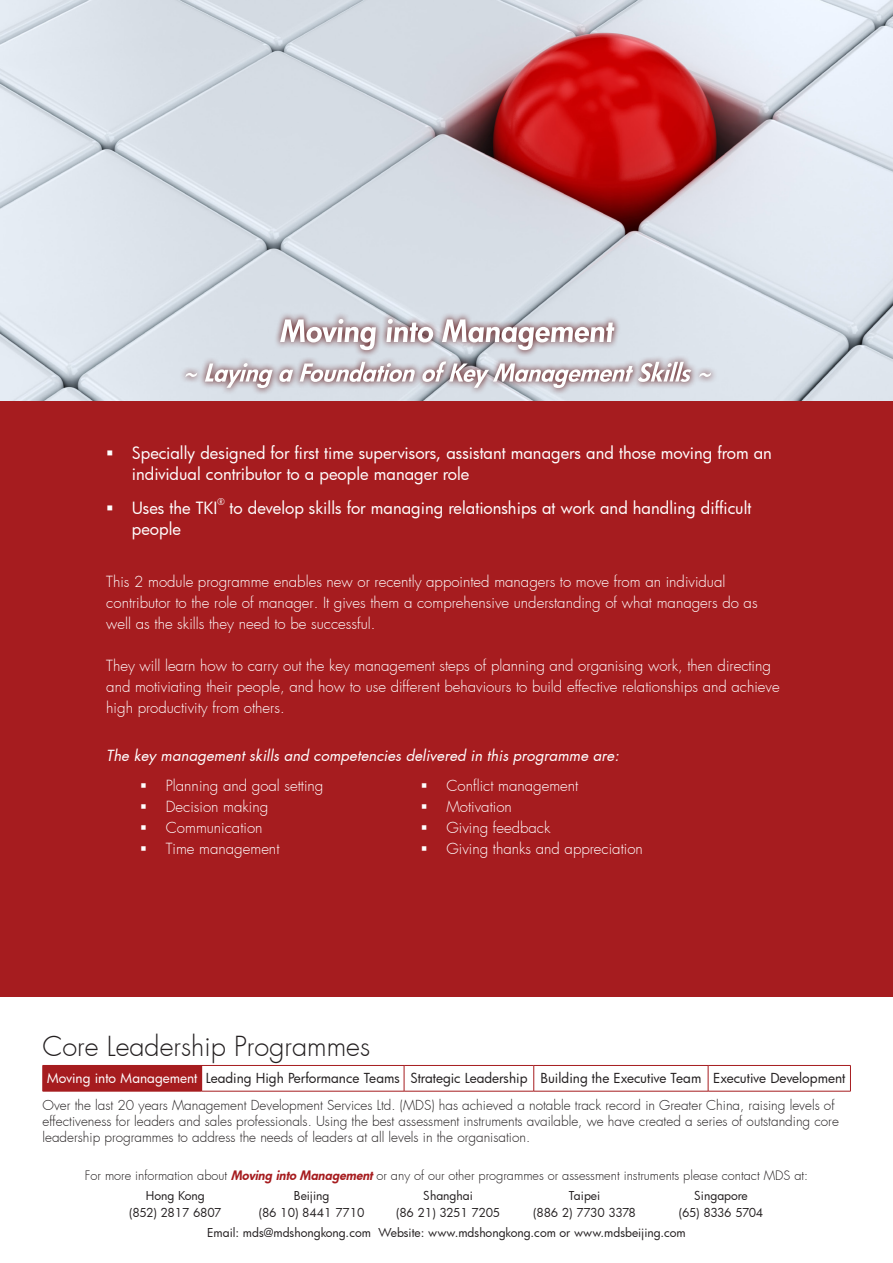
<style>
.page{position:relative;width:893px;height:1263px;background:#fff}
.page>*{position:absolute;margin:0;border:0;box-sizing:border-box;transform-origin:0 0}
.t1{font:300 27px "Futura";color:#231f20}
.t2{font:16.5px/21px "Futura";color:#fff}
.t3{font:300 15px/21px "Futura";color:#fff}
.t4{font:italic 15px "Futura";color:#fff}
.t5{font:300 13.5px/16.2px "Futura";color:#231f20}
.t6{font:13.5px "Futura";color:#231f20}
.t7{font:13.5px "Futura";color:#fff}
.t8{font:300 12.75px "Futura";color:#231f20}
.t9{font:12px "Futura";color:#231f20}
.t10{font:12px "Futura";letter-spacing:-.035em;color:#231f20}
.t11{font:12px "Futura";letter-spacing:-.025em;color:#231f20}
.t12{font:12px "Futura";letter-spacing:-.03em;color:#231f20}
.t13{font:9px "Futura";color:#fff}
.s1{font-weight:800;font-style:italic;color:#a61c1f}
</style>
<div class="page">
<img style="left:0;top:0;width:893px;height:401px">
<div style="left:0;top:401px;width:893px;height:595px;background:#a61c1f"></div>
<svg style="left:179px;top:355px;width:539px;height:40px;background:#d5dbe3"></svg>
<svg style="left:185px;top:361px;width:526px;height:27px"></svg>
<svg style="left:274px;top:312px;width:347px;height:45px;background:#d2d8e0"></svg>
<svg style="left:280px;top:319px;width:334px;height:31px"></svg>
<div style="left:43px;top:1065px;width:159px;height:26px;background:#a61c1f"></div>
<svg style="left:42px;top:1066px;width:1px;height:25px"></svg>
<hr style="left:202px;top:1065px;width:202px;height:1px;background:#a61c1f">
<hr style="left:404px;top:1065px;width:130px;height:1px;background:#a61c1f">
<svg style="left:404px;top:1066px;width:1px;height:25px"></svg>
<hr style="left:534px;top:1065px;width:174px;height:1px;background:#a61c1f">
<svg style="left:533px;top:1066px;width:1px;height:25px"></svg>
<hr style="left:708px;top:1065px;width:143px;height:1px;background:#a61c1f">
<svg style="left:708px;top:1066px;width:1px;height:25px"></svg>
<svg style="left:850px;top:1066px;width:1px;height:25px"></svg>
<hr style="left:43px;top:1091px;width:159px;height:1px;background:#a61c1f">
<hr style="left:202px;top:1091px;width:202px;height:1px;background:#a61c1f">
<hr style="left:404px;top:1091px;width:130px;height:1px;background:#a61c1f">
<hr style="left:534px;top:1091px;width:174px;height:1px;background:#a61c1f">
<hr style="left:708px;top:1091px;width:143px;height:1px;background:#a61c1f">
<p class="t2" style="left:132px;top:442px;width:642px">Specially designed for first time supervisors, assistant managers and those moving from an individual contributor to a people manager role</p>
<p class="t2" style="left:132px;top:497px;width:87px">Uses the TKI</p>
<p class="t13" style="left:217px;top:495px;width:9px">®</p>
<p class="t2" style="left:230px;top:497px;width:523px">to develop skills for managing relationships at work and handling difficult</p>
<p class="t2" style="left:132px;top:518px;width:51px">people</p>
<p class="t3" style="left:106px;top:571px;width:653px">This 2 module programme enables new or recently appointed managers to move from an individual contributor to the role of manager. It gives them a comprehensive understanding of what managers do as well as the skills they need to be successful.</p>
<p class="t3" style="left:106px;top:655px;width:675px">They will learn how to carry out the key management steps of planning and organising work, then directing and motiviating their people, and how to use different behaviours to build effective relationships and achieve high productivity from others.</p>
<p class="t4" style="left:106px;top:746px;width:514px">The key management skills and competencies delivered in this programme are:</p>
<p class="t3" style="left:166px;top:775px;width:159px">Planning and goal setting</p>
<p class="t3" style="left:166px;top:796px;width:104px">Decision making</p>
<p class="t3" style="left:166px;top:817px;width:98px">Communication</p>
<p class="t3" style="left:166px;top:838px;width:115px">Time management</p>
<p class="t3" style="left:446px;top:775px;width:133px">Conflict management</p>
<p class="t3" style="left:446px;top:796px;width:67px">Motivation</p>
<p class="t3" style="left:446px;top:817px;width:106px">Giving feedback</p>
<p class="t3" style="left:446px;top:838px;width:198px">Giving thanks and appreciation</p>
<p class="t1" style="left:43px;top:1029px;width:329px">Core Leadership Programmes</p>
<p class="t5" style="left:43px;top:1097px;width:798px">Over the last 20 years Management Development Services Ltd. (MDS) has achieved a notable track record in Greater China, raising levels of effectiveness for leaders and sales professionals. Using the best assessment instruments available, we have created a series of outstanding core leadership programmes to address the needs of leaders at all levels in the organisation.</p>
<p class="t7" style="left:47px;top:1069px;width:152px">Moving into Management</p>
<p class="t6" style="left:206px;top:1069px;width:195px">Leading High Performance Teams</p>
<p class="t6" style="left:410px;top:1069px;width:119px">Strategic Leadership</p>
<p class="t6" style="left:540px;top:1069px;width:163px">Building the Executive Team</p>
<p class="t6" style="left:713px;top:1069px;width:134px">Executive Development</p>
<p class="t8" style="left:85px;top:1167px;width:725px">For more information about <span class="s1">Moving into Management</span>or any of our other programmes or assessment instruments please contact MDS at:</p>
<p class="t9" style="left:146px;top:1187px;width:60px">Hong Kong</p>
<p class="t9" style="left:294px;top:1187px;width:37px">Beijing</p>
<p class="t9" style="left:423px;top:1187px;width:51px">Shanghai</p>
<p class="t9" style="left:569px;top:1187px;width:33px">Taipei</p>
<p class="t9" style="left:694px;top:1187px;width:55px">Singapore</p>
<p class="t12" style="left:129px;top:1205px;width:94px">(852) 2817 6807</p>
<p class="t9" style="left:259px;top:1205px;width:107px">(86 10) 8441 7710</p>
<p class="t11" style="left:396px;top:1205px;width:106px">(86 21) 3251 7205</p>
<p class="t10" style="left:533px;top:1205px;width:104px">(886 2) 7730 3378</p>
<p class="t10" style="left:679px;top:1205px;width:86px">(65) 8336 5704</p>
<p class="t9" style="left:207px;top:1224px;width:480px">Email: mds@mdshongkong.com Website: www.mdshongkong.com or www.mdsbeijing.com</p>
</div>
